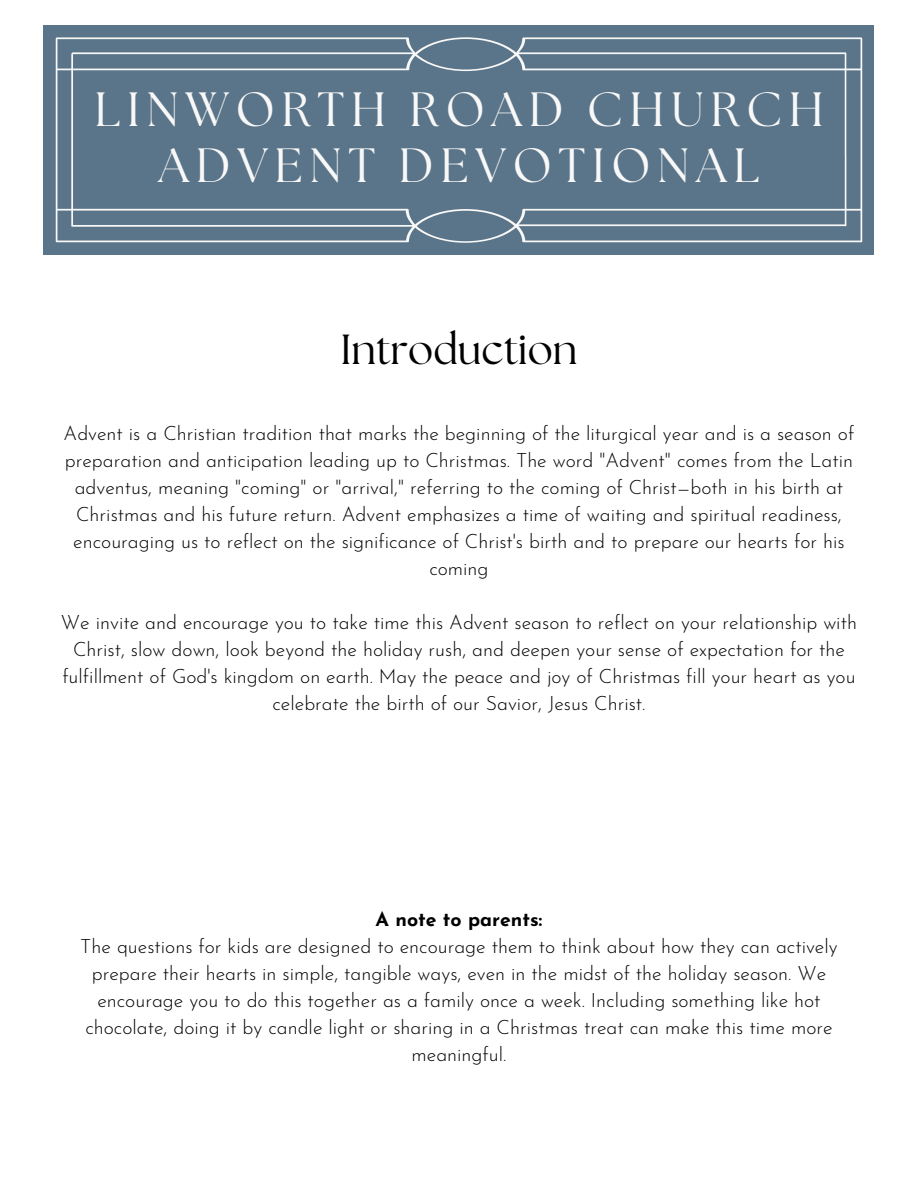
<style>
.page{position:relative;width:918px;height:1188px;background:#fff}
.page>*{position:absolute;margin:0;border:0;box-sizing:border-box;transform-origin:0 0}
.t1{font:48px/56.2px "The Seasons";letter-spacing:.14em;color:#f9f8f8;text-align:center}
.t2{font:42px "The Seasons";color:#000}
.t3{font:300 19.5px/27px "Josefin Sans";color:#000;text-align:center}
.t4{font:700 19.5px "Josefin Sans";color:#000}
</style>
<div class="page">
<div style="left:44px;top:26px;width:830px;height:229px;background:#5a7589"></div>
<svg style="left:56px;top:37px;width:806px;height:206px"></svg>
<p class="t1" style="left:94px;top:84px;width:731px">LINWORTH ROAD CHURCH<br>ADVENT DEVOTIONAL</p>
<h1 class="t2" style="left:340px;top:331px;width:239px">Introduction</h1>
<h2 class="t3" style="left:64px;top:422px;width:792px">Advent is a Christian tradition that marks the beginning of the liturgical year and is a season of preparation and anticipation leading up to Christmas. The word "Advent" comes from the Latin adventus, meaning "coming" or "arrival," referring to the coming of Christ—both in his birth at Christmas and his future return. Advent emphasizes a time of waiting and spiritual readiness, encouraging us to reflect on the significance of Christ's birth and to prepare our hearts for his coming</h2>
<p class="t3" style="left:61px;top:611px;width:798px">We invite and encourage you to take time this Advent season to reflect on your relationship with Christ, slow down, look beyond the holiday rush, and deepen your sense of expectation for the fulfillment of God's kingdom on earth. May the peace and joy of Christmas fill your heart as you celebrate the birth of our Savior, Jesus Christ.</p>
<p class="t4" style="left:376px;top:911px;width:168px">A note to parents:</p>
<p class="t3" style="left:80px;top:935px;width:759px">The questions for kids are designed to encourage them to think about how they can actively prepare their hearts in simple, tangible ways, even in the midst of the holiday season. We encourage you to do this together as a family once a week. Including something like hot chocolate, doing it by candle light or sharing in a Christmas treat can make this time more meaningful.</p>
</div>
